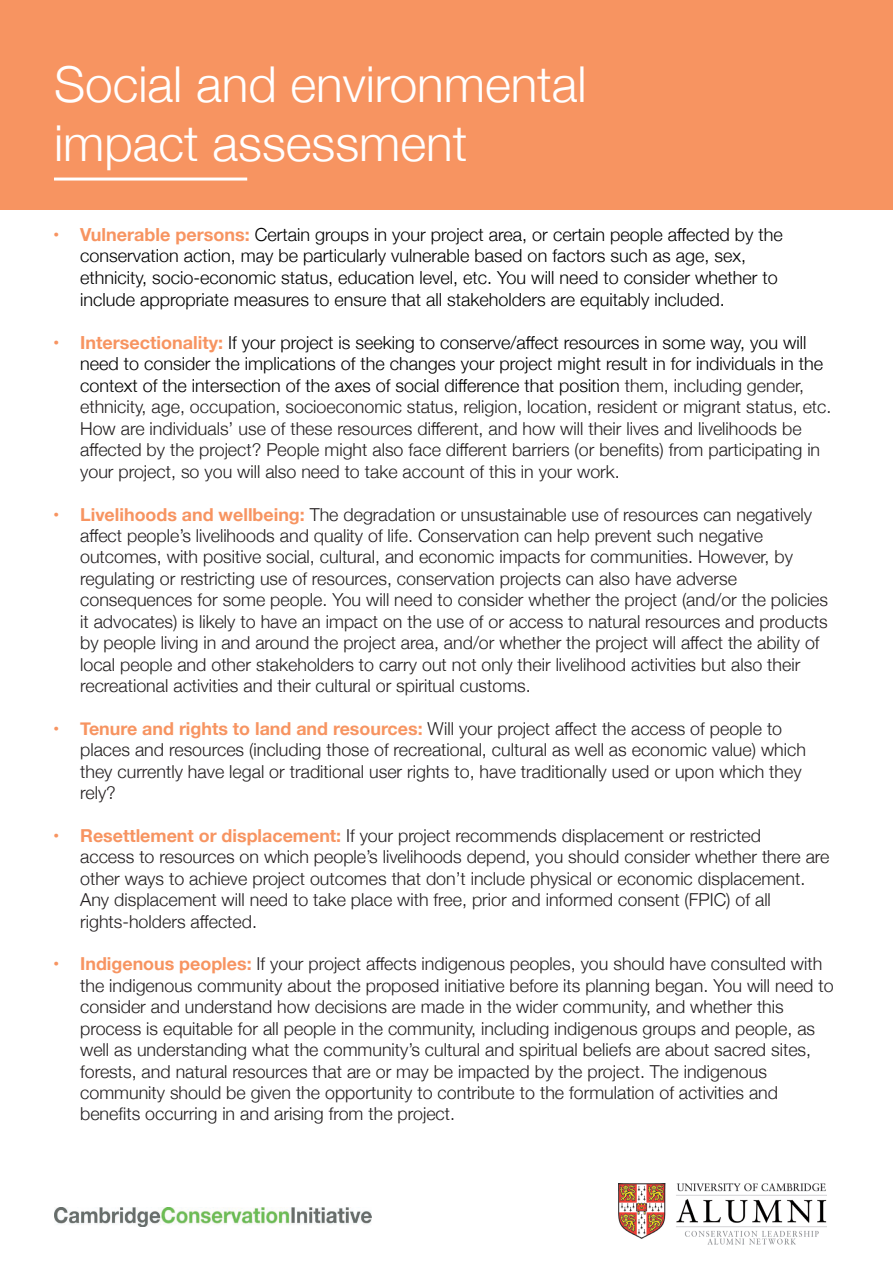
<style>
.page{position:relative;width:893px;height:1263px;background:#fff}
.page>*{position:absolute;margin:0;border:0;box-sizing:border-box;transform-origin:0 0}
.t1{font:300 49.5px/59.4px "Helvetica Neue";color:#fff}
.t2{font:300 18px/21.6px "Helvetica Neue";color:#000}
.t3{font:300 17.85px/21.5px "Helvetica Neue";color:#231f20}
.s1{font-weight:700;color:#f79461}
.s2{font-size:17.85px;color:#231f20}
</style>
<div class="page">
<img style="left:619px;top:1184px;width:207px;height:61px">
<div style="left:0;top:0;width:893px;height:209px;background:#f79461"></div>
<img style="left:54px;top:1208px;width:317px;height:18px">
<hr style="left:54px;top:178px;width:193px;height:3px;background:#fff">
<h1 class="t1" style="left:54px;top:51px;width:534px">Social and environmental impact assessment</h1>
<p class="t2" style="left:80px;top:222px;width:704px;text-indent:-27px"><span class="s1">• Vulnerable persons:</span> Certain groups in your project area, or certain people affected by the conservation action, may be particularly vulnerable based on factors such as age, sex, ethnicity, socio-economic status, education level, etc. You will need to consider whether to include appropriate measures to ensure that all stakeholders are equitably included.</p>
<p class="t2" style="left:80px;top:330px;width:744px;text-indent:-27px"><span class="s1">• Intersectionality:</span> If your project is seeking to conserve/affect resources in some way, you will need to consider the implications of the changes your project might result in for individuals in the context of the intersection of the axes of social difference that position <span class="s2">them, including gender,</span></p>
<p class="t3" style="left:80px;top:395px;width:753px">ethnicity, age, occupation, socioeconomic status, religion, location, resident or migrant status, etc.<br>How are individuals’ use of these resources different, and how will their lives and livelihoods be affected by the project? People might also face different barriers (or benefits) from participating in your project, so you will also need to take account of this in your work.</p>
<p class="t3" style="left:80px;top:502px;width:749px;text-indent:-27px"><span class="s1">• Livelihoods and wellbeing:</span> The degradation or unsustainable use of resources can negatively affect people’s livelihoods and quality of life. Conservation can help prevent such negative outcomes, with positive social, cultural, and economic impacts for communities. However, by regulating or restricting use of resources, conservation projects can also have adverse consequences for some people. You will need to consider whether the project (and/or the policies it advocates) is likely to have an impact on the use of or access to natural resources and products by people living in and around the project area, and/or whether the project will affect the ability of local people and other stakeholders to carry out not only their livelihood activities but also their recreational activities and their cultural or spiritual customs.</p>
<p class="t3" style="left:80px;top:716px;width:727px;text-indent:-27px"><span class="s1">• Tenure and rights to land and resources:</span> Will your project affect the access of people to places and resources (including those of recreational, cultural as well as economic value) which they currently have legal or traditional user rights to, have traditionally used or upon which they rely?</p>
<p class="t3" style="left:80px;top:823px;width:751px;text-indent:-27px"><span class="s1">• Resettlement or displacement:</span> If your project recommends displacement or restricted<br>access to resources on which people’s livelihoods depend, you should consider whether there are other ways to achieve project outcomes that don’t include physical or economic displacement.<br>Any displacement will need to take place with free, prior and informed consent (FPIC) of all rights-holders affected.</p>
<p class="t3" style="left:80px;top:952px;width:755px;text-indent:-27px"><span class="s1">• Indigenous peoples:</span> If your project affects indigenous peoples, you should have consulted with the indigenous community about the proposed initiative before its planning began. You will need to consider and understand how decisions are made in the wider community, and whether this process is equitable for all people in the community, including indigenous groups and people, as well as understanding what the community’s cultural and spiritual beliefs are about sacred sites, forests, and natural resources that are or may be impacted by the project. The indigenous community should be given the opportunity to contribute to the formulation of activities and benefits occurring in and arising from the project.</p>
</div>
